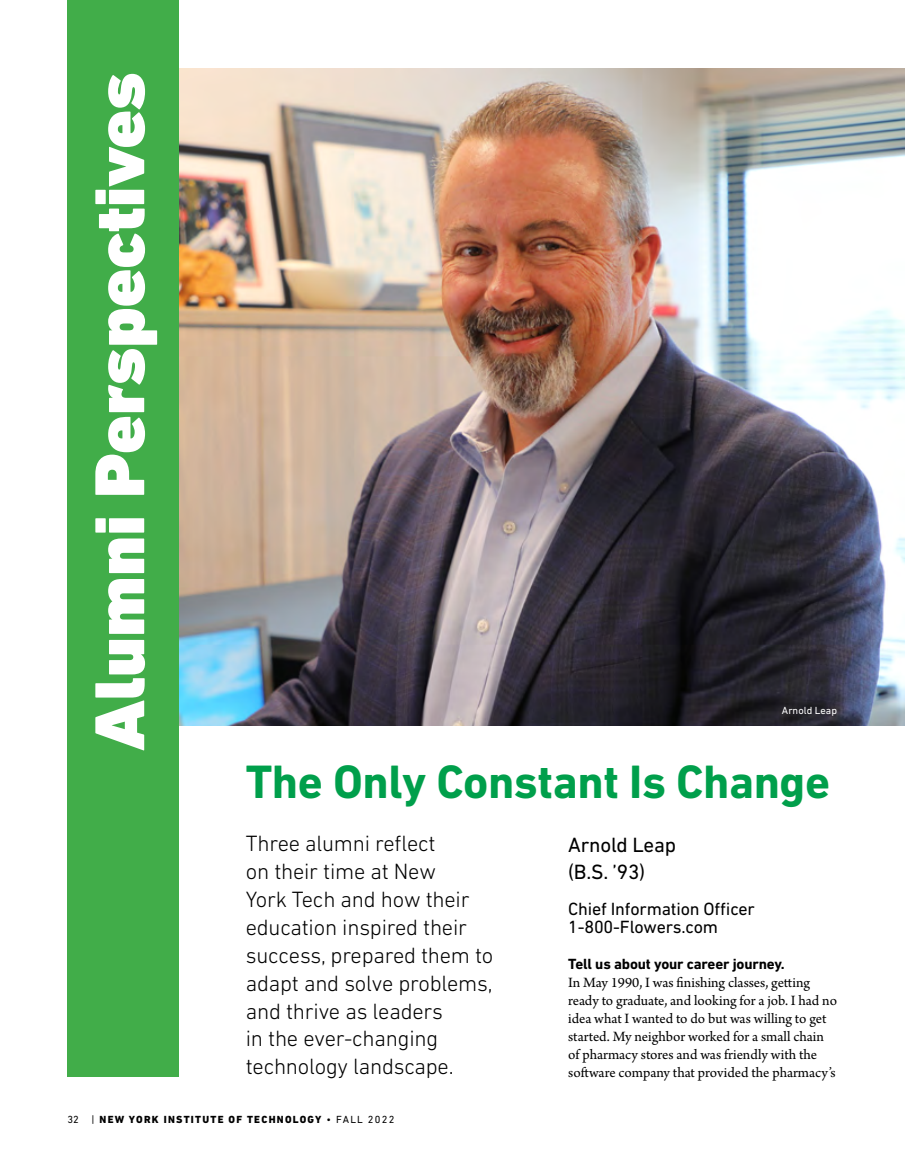
<style>
.page{position:relative;width:905px;height:1161px;background:#fff}
.page>*{position:absolute;margin:0;border:0;box-sizing:border-box;transform-origin:0 0}
.t1{font:900 71.85px "DIN Next LT Pro";color:#fff}
.t2{font:700 47.7px "DIN Next LT Pro";letter-spacing:-.01em;color:#009f4b}
.t3{font:300 22.5px/27.9px "DIN Next LT Pro";letter-spacing:-.01em;color:#000}
.t4{font:21px/27px "DIN Next LT Pro";letter-spacing:-.01em;color:#000}
.t5{font:18px/18px "DIN Next LT Pro";letter-spacing:-.01em;color:#000}
.t6{font:15px/18px "Arno Pro";letter-spacing:-.005em;color:#000}
.t7{font:700 15px "DIN Next LT Pro";letter-spacing:-.01em;color:#000}
.t8{font:800 10.5px "DIN Next LT Pro";letter-spacing:.12em;color:#000}
.t9{font:10.5px "DIN Next LT Pro";color:#fff}
.s1{font-weight:400}
</style>
<div class="page">
<img style="left:179px;top:68px;width:725px;height:658px">
<div style="left:68px;top:0;width:111px;height:1077px;background:#41ad49"></div>
<h1 class="t1" style="left:77px;top:751px;width:680px;rotate:-90deg">Alumni Perspectives</h1>
<p class="t9" style="left:782px;top:704px;width:57px">Arnold Leap</p>
<h2 class="t2" style="left:246px;top:754px;width:586px">The Only Constant Is Change</h2>
<h3 class="t3" style="left:246px;top:829px;width:249px">Three alumni reflect<br>on their time at New<br>York Tech and how their education inspired their success, prepared them to adapt and solve problems, and thrive as leaders<br>in the ever-changing technology landscape.</h3>
<h3 class="t4" style="left:568px;top:831px;width:109px">Arnold Leap (B.S. ’93)</h3>
<p class="t5" style="left:568px;top:900px;width:188px">Chief Information Officer<br>1-800-Flowers.com</p>
<p class="t7" style="left:568px;top:955px;width:218px">Tell us about your career journey.</p>
<p class="t6" style="left:568px;top:974px;width:270px">In May 1990, I was finishing classes, getting ready to graduate, and looking for a job. I had no idea what I wanted to do but was willing to get started. My neighbor worked for a small chain of pharmacy stores and was friendly with the software company that provided the pharmacy’s</p>
<p class="t8" style="left:67px;top:1113px;width:328px"><span class="s1">32 |</span> NEW YORK INSTITUTE OF TECHNOLOGY <span class="s1">• FALL 2022</span></p>
</div>
